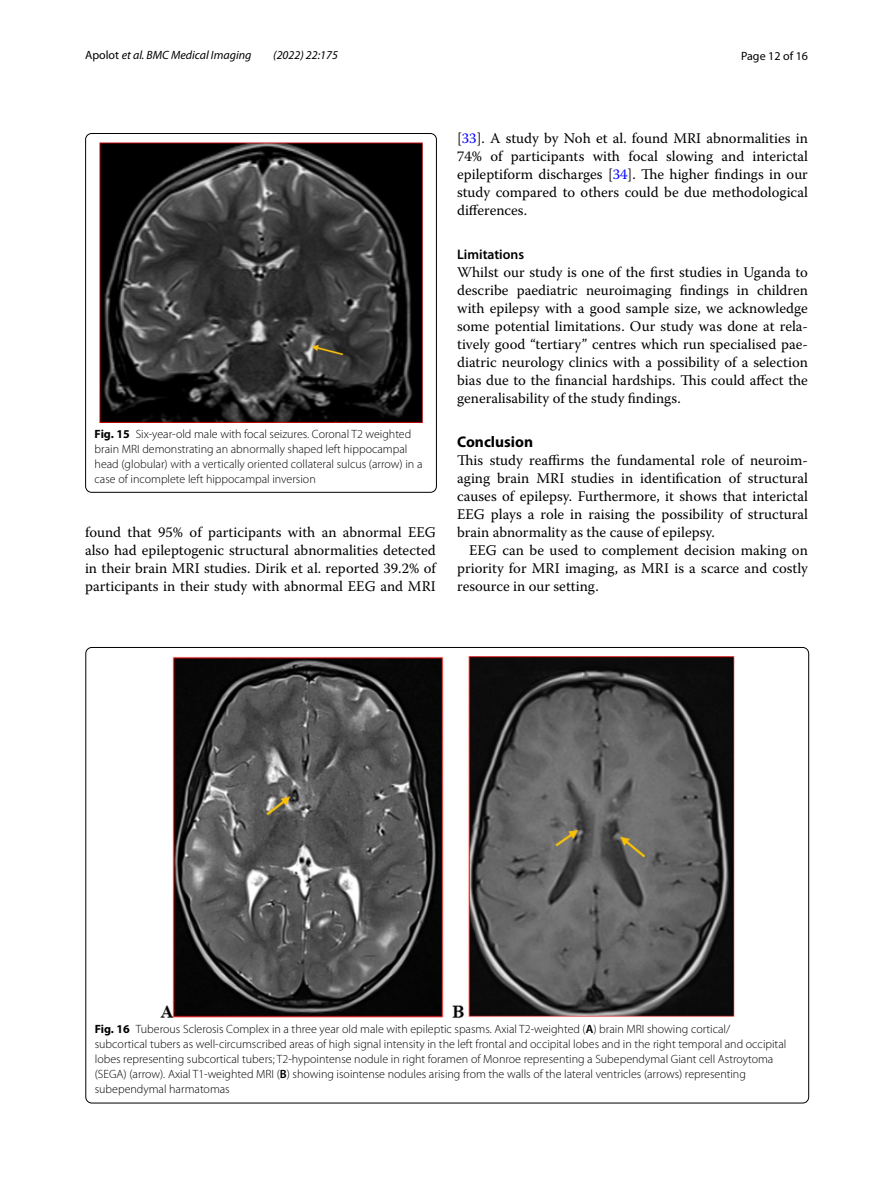
<style>
.page{position:relative;width:893px;height:1187px;background:#fff}
.page>*{position:absolute;margin:0;border:0;box-sizing:border-box;transform-origin:0 0}
.t1{font:700 15.45px "Myriad Pro";color:#000}
.t2{font:14.7px/18px "Warnock Pro";color:#000;text-align:justify}
.t3{font:600 13.8px "Myriad Pro";color:#000}
.t4{font:300 12px/15px "Myriad Pro";color:#000}
.t5{font:italic 12px "Myriad Pro";color:#000}
.t6{font:12px "Myriad Pro";color:#000}
.s1{font-style:normal}
.s2{font-weight:700}
.s3{color:#00f}
.s4{font-weight:600}
</style>
<div class="page">
<img style="left:99px;top:142px;width:324px;height:280px">
<div style="left:85px;top:133px;width:352px;height:359px;border:1px solid #000;border-radius:6px"></div>
<img style="left:160px;top:656px;width:574px;height:361px">
<p class="t5" style="left:85px;top:48px;width:168px"><span class="s1">Apolot</span> et al. BMC Medical Imaging</p>
<p class="t5" style="left:273px;top:48px;width:66px">(2022) 22:175</p>
<p class="t6" style="left:741px;top:48px;width:68px">Page 12 of 16</p>
<p class="t4" style="left:95px;top:426px;width:329px"><span class="s2">Fig. 15</span> Six-year-old male with focal seizures. Coronal T2 weighted brain MRI demonstrating an abnormally shaped left hippocampal head (globular) with a vertically oriented collateral sulcus (arrow) in a case of incomplete left hippocampal inversion</p>
<p class="t2" style="left:85px;top:523px;width:352px">found that 95% of participants with an abnormal EEG also had epileptogenic structural abnormalities detected in their brain MRI studies. Dirik et al. reported 39.2% of participants in their study with abnormal EEG and MRI</p>
<p class="t2" style="left:457px;top:128px;width:352px">[<span class="s3">33</span>]. A study by Noh et al. found MRI abnormalities in 74% of participants with focal slowing and interictal epileptiform discharges [<span class="s3">34</span>]. The higher findings in our study compared to others could be due methodological differences.</p>
<p class="t3" style="left:457px;top:245px;width:69px">Limitations</p>
<p class="t2" style="left:457px;top:262px;width:352px">Whilst our study is one of the first studies in Uganda to describe paediatric neuroimaging findings in children with epilepsy with a good sample size, we acknowledge some potential limitations. Our study was done at rela&shy;tively good “tertiary” centres which run specialised pae&shy;diatric neurology clinics with a possibility of a selection bias due to the financial hardships. This could affect the generalisability of the study findings.</p>
<p class="t1" style="left:457px;top:431px;width:77px">Conclusion</p>
<p class="t2" style="left:457px;top:450px;width:352px">This study reaffirms the fundamental role of neuroim&shy;aging brain MRI studies in identification of structural causes of epilepsy. Furthermore, it shows that interictal EEG plays a role in raising the possibility of structural brain abnormality as the cause of epilepsy.</p>
<p class="t2" style="left:457px;top:540px;width:352px;text-indent:12px">EEG can be used to complement decision making on priority for MRI imaging, as MRI is a scarce and costly resource in our setting.</p>
<p class="t4" style="left:95px;top:1021px;width:693px"><span class="s2">Fig. 16</span> Tuberous Sclerosis Complex in a three year old male with epileptic spasms. Axial T2-weighted (<span class="s4">A</span>) brain MRI showing cortical/<br>subcortical tubers as well-circumscribed areas of high signal intensity in the left frontal and occipital lobes and in the right temporal and occipital lobes representing subcortical tubers; T2-hypointense nodule in right foramen of Monroe representing a Subependymal Giant cell Astroytoma (SEGA) (arrow). Axial T1-weighted MRI (<span class="s4">B</span>) showing isointense nodules arising from the walls of the lateral ventricles (arrows) representing subependymal harmatomas</p>
</div>
